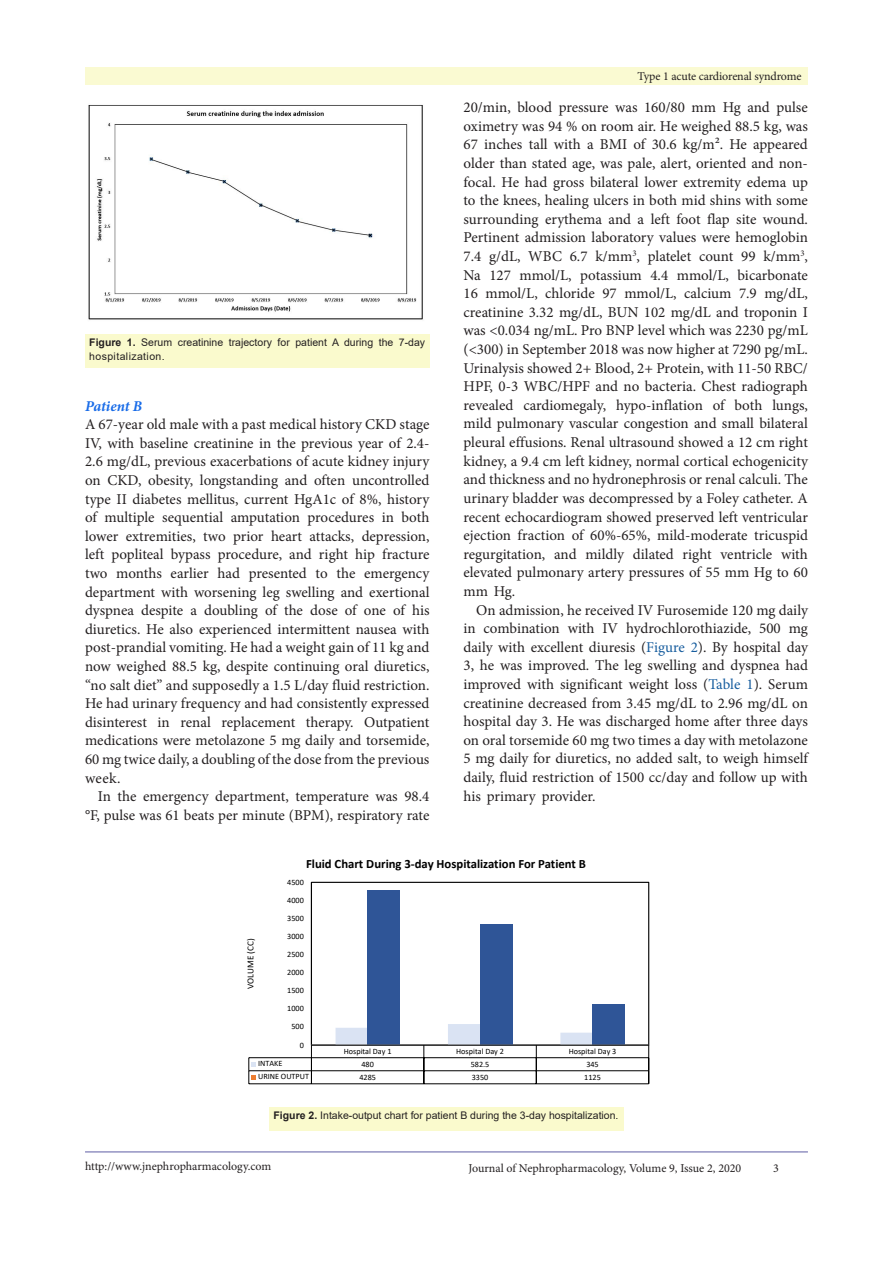
<style>
.page{position:relative;width:893px;height:1263px;background:#fff}
.page>*{position:absolute;margin:0;border:0;box-sizing:border-box;transform-origin:0 0}
.t1{font:15px/18.6px "Minion Pro";color:#231f20;text-align:justify}
.t2{font:italic 700 15px "Minion Pro";letter-spacing:-.01em;color:#196ce8}
.t3{font:700 12.75px "Calibri";color:#000}
.t4{font:12px "Minion Pro";letter-spacing:-.005em;color:#231f20}
.t5{font:10.5px/13.5px "Arial";color:#231f20}
.t6{font:9.15px "Calibri";color:#000}
.t7{font:8.25px "Calibri";color:#000}
.s1{font-weight:700}
.s2{color:#175d9e}
</style>
<div class="page">
<hr style="left:85px;top:1152px;width:723px;height:1px;background:#5e5ca5">
<div style="left:85px;top:68px;width:723px;height:17px;background:#fafad2"></div>
<img style="left:88px;top:105px;width:335px;height:215px">
<div style="left:85px;top:334px;width:344px;height:34px;background:#fafacd"></div>
<div style="left:269px;top:1107px;width:355px;height:24px;background:#fafacd"></div>
<svg style="left:248px;top:881px;width:402px;height:204px"></svg>
<p class="t5" style="left:89px;top:336px;width:337px"><span class="s1">Figure 1.</span> Serum creatinine trajectory for patient A during the 7-day hospitalization.</p>
<p class="t2" style="left:85px;top:395px;width:59px">Patient B</p>
<p class="t1" style="left:85px;top:415px;width:346px">A 67-year old male with a past medical history CKD stage IV, with baseline creatinine in the previous year of 2.4- 2.6 mg/dL, previous exacerbations of acute kidney injury on CKD, obesity, longstanding and often uncontrolled type II diabetes mellitus, current HgA1c of 8%, history of multiple sequential amputation procedures in both lower extremities, two prior heart attacks, depression, left popliteal bypass procedure, and right hip fracture two months earlier had presented to the emergency department with worsening leg swelling and exertional dyspnea despite a doubling of the dose of one of his diuretics. He also experienced intermittent nausea with post-prandial vomiting. He had a weight gain of 11 kg and now weighed 88.5 kg, despite continuing oral diuretics, “no salt diet” and supposedly a 1.5 L/day fluid restriction.<br>He had urinary frequency and had consistently expressed disinterest in renal replacement therapy. Outpatient medications were metolazone 5 mg daily and torsemide, 60 mg twice daily, a doubling of the dose from the previous week.</p>
<p class="t1" style="left:85px;top:787px;width:346px;text-align:right">In the emergency department, temperature was 98.4 °F, pulse was 61 beats per minute (BPM), respiratory rate</p>
<p class="t4" style="left:637px;top:68px;width:166px">Type 1 acute cardiorenal syndrome</p>
<p class="t1" style="left:463px;top:98px;width:346px">20/min, blood pressure was 160/80 mm Hg and pulse oximetry was 94 % on room air. He weighed 88.5 kg, was 67 inches tall with a BMI of 30.6 kg/m². He appeared older than stated age, was pale, alert, oriented and non&shy;focal. He had gross bilateral lower extremity edema up to the knees, healing ulcers in both mid shins with some surrounding erythema and a left foot flap site wound.<br>Pertinent admission laboratory values were hemoglobin 7.4 g/dL, WBC 6.7 k/mm<sup>3</sup>, platelet count 99 k/mm<sup>3</sup>, Na 127 mmol/L, potassium 4.4 mmol/L, bicarbonate 16 mmol/L, chloride 97 mmol/L, calcium 7.9 mg/dL, creatinine 3.32 mg/dL, BUN 102 mg/dL and troponin I was &lt;0.034 ng/mL. Pro BNP level which was 2230 pg/mL (&lt;300) in September 2018 was now higher at 7290 pg/mL.<br>Urinalysis showed 2+ Blood, 2+ Protein, with 11-50 RBC/ HPF, 0-3 WBC/HPF and no bacteria. Chest radiograph revealed cardiomegaly, hypo-inflation of both lungs, mild pulmonary vascular congestion and small bilateral pleural effusions. Renal ultrasound showed a 12 cm right kidney, a 9.4 cm left kidney, normal cortical echogenicity and thickness and no hydronephrosis or renal calculi. The urinary bladder was decompressed by a Foley catheter. A recent echocardiogram showed preserved left ventricular ejection fraction of 60%-65%, mild-moderate tricuspid regurgitation, and mildly dilated right ventricle with elevated pulmonary artery pressures of 55 mm Hg to 60 mm Hg.</p>
<p class="t1" style="left:463px;top:600px;width:346px;text-indent:13px">On admission, he received IV Furosemide 120 mg daily in combination with IV hydrochlorothiazide, 500 mg daily with excellent diuresis (<span class="s2">Figure 2</span>). By hospital day 3, he was improved. The leg swelling and dyspnea had improved with significant weight loss (<span class="s2">Table 1</span>). Serum creatinine decreased from 3.45 mg/dL to 2.96 mg/dL on hospital day 3. He was discharged home after three days on oral torsemide 60 mg two times a day with metolazone 5 mg daily for diuretics, no added salt, to weigh himself daily, fluid restriction of 1500 cc/day and follow up with his primary provider.</p>
<p class="t3" style="left:306px;top:854px;width:281px">Fluid Chart During 3-day Hospitalization For Patient B</p>
<p class="t7" style="left:287px;top:876px;width:18px">4500</p>
<p class="t7" style="left:287px;top:894px;width:18px">4000</p>
<p class="t6" style="left:244px;top:989px;width:52px;rotate:-90deg">VOLUME (CC)</p>
<p class="t7" style="left:287px;top:912px;width:18px">3500</p>
<p class="t7" style="left:287px;top:930px;width:18px">3000</p>
<p class="t7" style="left:287px;top:948px;width:18px">2500</p>
<p class="t7" style="left:287px;top:967px;width:18px">2000</p>
<p class="t7" style="left:287px;top:985px;width:18px">1500</p>
<p class="t7" style="left:287px;top:1003px;width:18px">1000</p>
<p class="t7" style="left:291px;top:1021px;width:14px">500</p>
<p class="t7" style="left:300px;top:1039px;width:6px">0</p>
<p class="t7" style="left:344px;top:1045px;width:49px">Hospital Day 1</p>
<p class="t7" style="left:456px;top:1045px;width:49px">Hospital Day 2</p>
<p class="t7" style="left:569px;top:1045px;width:49px">Hospital Day 3</p>
<p class="t7" style="left:258px;top:1058px;width:26px">INTAKE</p>
<p class="t7" style="left:361px;top:1058px;width:14px">480</p>
<p class="t7" style="left:471px;top:1058px;width:20px">582.5</p>
<p class="t7" style="left:586px;top:1058px;width:14px">345</p>
<p class="t7" style="left:258px;top:1071px;width:52px">URINE OUTPUT</p>
<p class="t7" style="left:359px;top:1071px;width:18px">4285</p>
<p class="t7" style="left:472px;top:1071px;width:18px">3350</p>
<p class="t7" style="left:584px;top:1071px;width:18px">1125</p>
<p class="t5" style="left:274px;top:1108px;width:346px"><span class="s1">Figure 2.</span> Intake-output chart for patient B during the 3-day hospitalization.</p>
<p class="t4" style="left:85px;top:1158px;width:188px">http://www.jnephropharmacology.com</p>
<p class="t4" style="left:468px;top:1160px;width:275px">Journal of Nephropharmacology, Volume 9, Issue 2, 2020</p>
<p class="t4" style="left:773px;top:1160px;width:7px">3</p>
</div>
